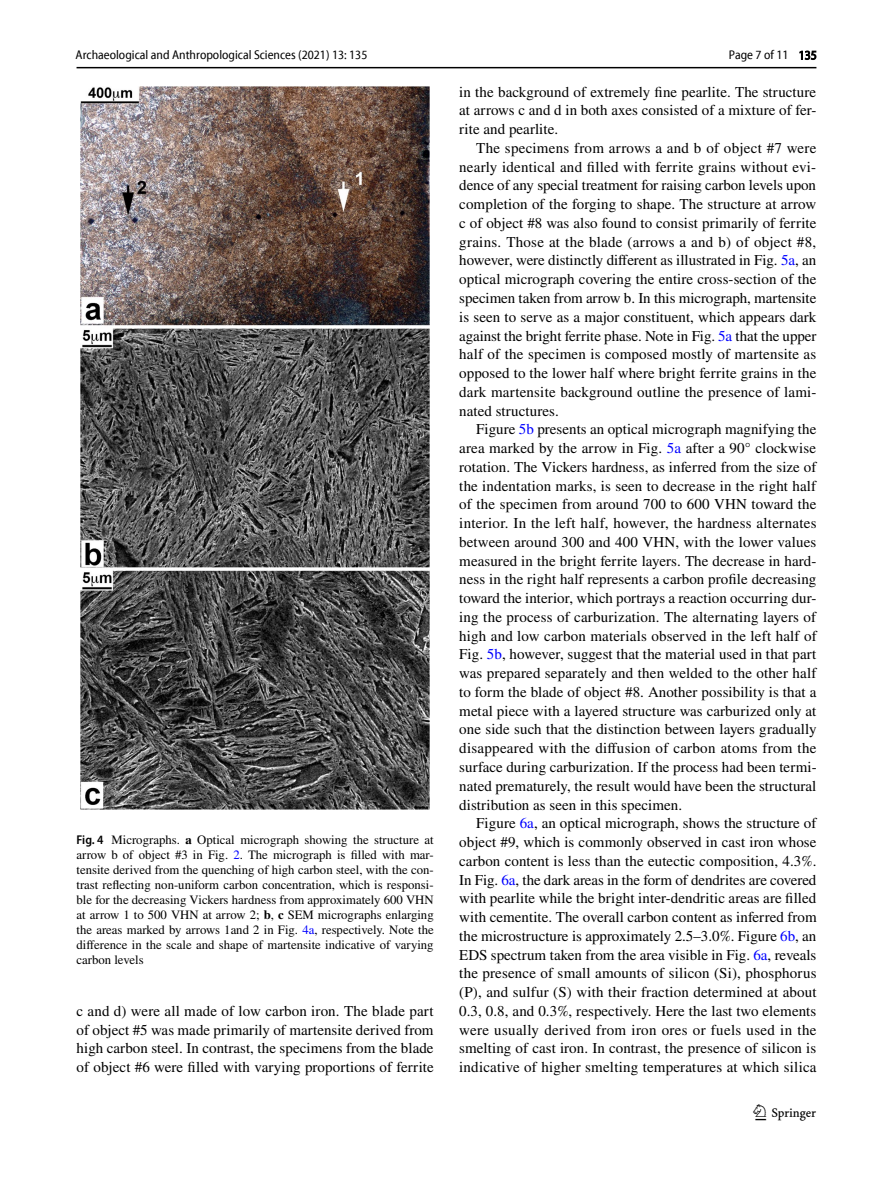
<style>
.page{position:relative;width:893px;height:1187px;background:#fff}
.page>*{position:absolute;margin:0;border:0;box-sizing:border-box;transform-origin:0 0}
.t1{font:22.5px "Springnew Regular 3";color:#000}
.t2{font:15px/18.8px "STIX";letter-spacing:.005em;color:#000;text-align:justify}
.t3{font:12.75px/15px "STIX";color:#000;text-align:justify}
.t4{font:semi-condensed 12.75px "Myriad Pro Unic";color:#000}
.s1{font-family:"Myriad Pro";font-weight:600;font-stretch:semi-condensed}
.s2{font-weight:700}
.s3{color:#00f}
</style>
<div class="page">
<hr style="left:77px;top:67px;width:739px;height:1px;background:#000">
<img style="left:81px;top:87px;width:348px;height:722px">
<p class="t4" style="left:76px;top:50px;width:293px">Archaeological and Anthropological Sciences (2021) 13: 135</p>
<p class="t4" style="left:729px;top:50px;width:90px">Page 7 of 11 135</p>
<p class="t3" style="left:77px;top:833px;width:359px"><span class="s1">Fig. 4</span> Micrographs. <span class="s2">a</span> Optical micrograph showing the structure at arrow b of object #3 in Fig. <span class="s3">2</span>. The micrograph is filled with mar&shy;tensite derived from the quenching of high carbon steel, with the con&shy;trast reflecting non-uniform carbon concentration, which is responsi&shy;ble for the decreasing Vickers hardness from approximately 600 VHN at arrow 1 to 500 VHN at arrow 2; <span class="s2">b</span>, <span class="s2">c</span> SEM micrographs enlarging the areas marked by arrows 1and 2 in Fig. <span class="s3">4a</span>, respectively. Note the difference in the scale and shape of martensite indicative of varying carbon levels</p>
<p class="t2" style="left:77px;top:1002px;width:359px">c and d) were all made of low carbon iron. The blade part of object #5 was made primarily of martensite derived from high carbon steel. In contrast, the specimens from the blade of object #6 were filled with varying proportions of ferrite</p>
<p class="t2" style="left:459px;top:83px;width:359px">in the background of extremely fine pearlite. The structure at arrows c and d in both axes consisted of a mixture of fer&shy;rite and pearlite.</p>
<p class="t2" style="left:459px;top:139px;width:359px;text-indent:17px">The specimens from arrows a and b of object #7 were nearly identical and filled with ferrite grains without evi&shy;dence of any special treatment for raising carbon levels upon completion of the forging to shape. The structure at arrow c of object #8 was also found to consist primarily of ferrite grains. Those at the blade (arrows a and b) of object #8, however, were distinctly different as illustrated in Fig. <span class="s3">5a</span>, an optical micrograph covering the entire cross-section of the specimen taken from arrow b. In this micrograph, martensite is seen to serve as a major constituent, which appears dark against the bright ferrite phase. Note in Fig. <span class="s3">5a</span> that the upper half of the specimen is composed mostly of martensite as opposed to the lower half where bright ferrite grains in the dark martensite background outline the presence of lami&shy;nated structures.</p>
<p class="t2" style="left:459px;top:421px;width:359px;text-indent:17px">Figure <span class="s3">5b</span> presents an optical micrograph magnifying the area marked by the arrow in Fig. <span class="s3">5a</span> after a 90° clockwise rotation. The Vickers hardness, as inferred from the size of the indentation marks, is seen to decrease in the right half of the specimen from around 700 to 600 VHN toward the interior. In the left half, however, the hardness alternates between around 300 and 400 VHN, with the lower values measured in the bright ferrite layers. The decrease in hard&shy;ness in the right half represents a carbon profile decreasing toward the interior, which portrays a reaction occurring dur&shy;ing the process of carburization. The alternating layers of high and low carbon materials observed in the left half of Fig. <span class="s3">5b</span>, however, suggest that the material used in that part was prepared separately and then welded to the other half to form the blade of object #8. Another possibility is that a metal piece with a layered structure was carburized only at one side such that the distinction between layers gradually disappeared with the diffusion of carbon atoms from the surface during carburization. If the process had been termi&shy;nated prematurely, the result would have been the structural distribution as seen in this specimen.</p>
<p class="t2" style="left:459px;top:814px;width:359px;text-indent:17px">Figure <span class="s3">6a</span>, an optical micrograph, shows the structure of object #9, which is commonly observed in cast iron whose carbon content is less than the eutectic composition, 4.3%.<br>In Fig. <span class="s3">6a</span>, the dark areas in the form of dendrites are covered with pearlite while the bright inter-dendritic areas are filled with cementite. The overall carbon content as inferred from the microstructure is approximately 2.5–3.0%. Figure <span class="s3">6b</span>, an EDS spectrum taken from the area visible in Fig. <span class="s3">6a</span>, reveals the presence of small amounts of silicon (Si), phosphorus (P), and sulfur (S) with their fraction determined at about 0.3, 0.8, and 0.3%, respectively. Here the last two elements were usually derived from iron ores or fuels used in the smelting of cast iron. In contrast, the presence of silicon is indicative of higher smelting temperatures at which silica</p>
<h1 class="t1" style="left:755px;top:1104px;width:62px">1 3</h1>
</div>
